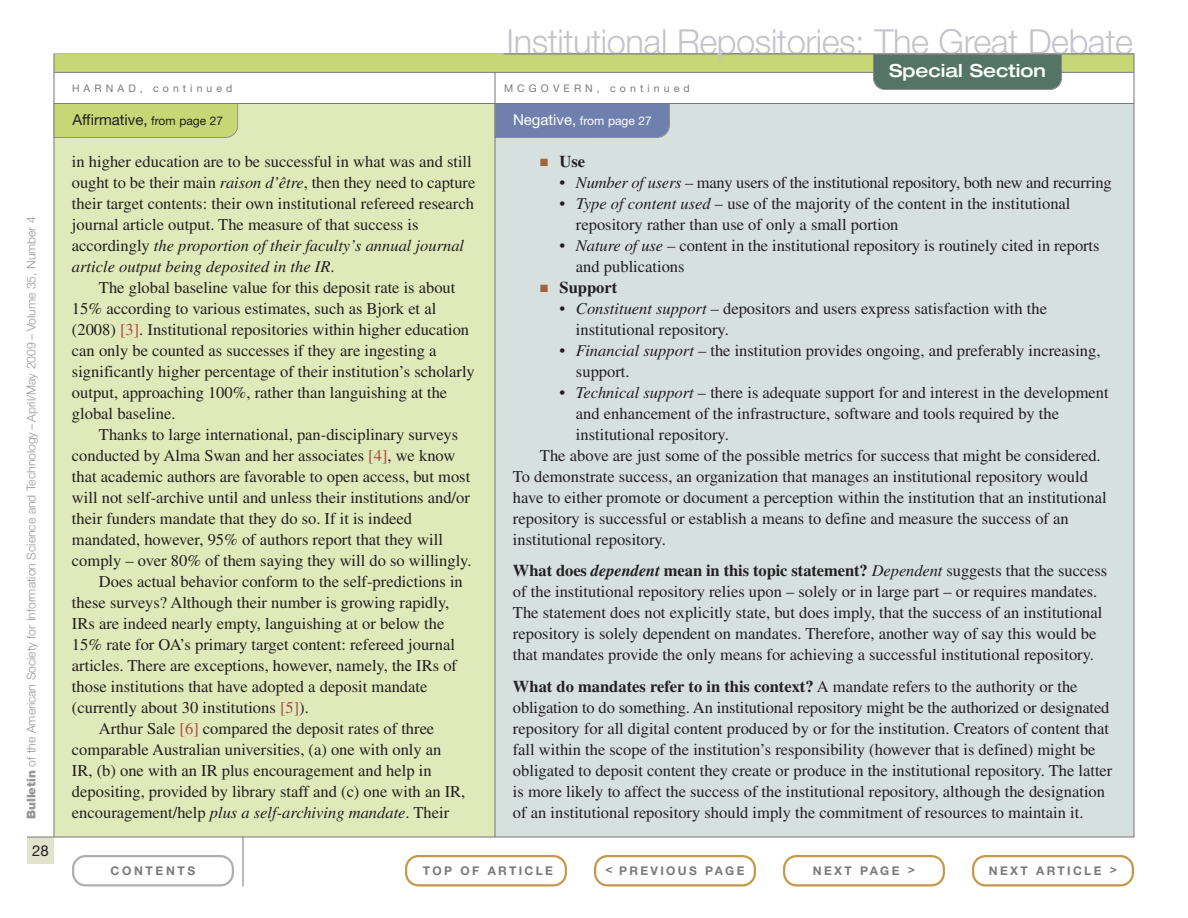
<style>
.page{position:relative;width:1188px;height:918px;background:#fff}
.page>*{position:absolute;margin:0;border:0;box-sizing:border-box;transform-origin:0 0}
.t1{font:300 34.5px "Helvetica Neue LT Std";letter-spacing:-.015em;color:#c3c4cb}
.t2{font:500 expanded 18px "Helvetica Neue LT Std";color:#fff}
.t3{font:16.5px/21px "Times LT Std";color:#231f20}
.t4{font:italic 16.5px "Times LT Std";color:#231f20}
.t5{font:700 16.5px "Times LT Std";color:#231f20}
.t6{font:15px "Helvetica Neue LT Std";color:#231f20}
.t7{font:300 12px "Helvetica Neue LT Std";letter-spacing:-.005em;color:#999595}
.t8{font:700 12px "Helvetica Neue LT Std";letter-spacing:.195em;color:#7b7a78}
.t9{font:12px "Helvetica Neue LT Std";color:#fff}
.t10{font:700 12px "Helvetica Neue LT Std";letter-spacing:.22em;color:#7b7a78}
.t11{font:10.5px "Helvetica Neue LT Std";letter-spacing:.39em;color:#7b7a78}
.s1{font-weight:900}
.s2{font-size:12px}
.s3{font-size:15px}
.s4{font-style:italic}
.s5{color:#ac4945}
.s6{font-style:normal}
.s7{color:#a16439}
.s8{font-weight:700}
.s9{font-weight:700;font-style:italic}
</style>
<div class="page">
<div style="left:54px;top:104px;width:441px;height:733px;background:#e0e9b9"></div>
<div style="left:495px;top:104px;width:639px;height:733px;background:#d6e0df"></div>
<div style="left:496px;top:104px;width:174px;height:34px;background:#7080ae"></div>
<hr style="left:54px;top:103px;width:1080px;height:1px;background:#7b7a78">
<div style="left:27px;top:837px;width:27px;height:27px;background:#e1e3cb"></div>
<div style="left:54px;top:54px;width:1080px;height:18px;background:#c7d776"></div>
<hr style="left:243px;top:837px;width:1px;height:49px;background:#797675">
<hr style="left:27px;top:837px;width:1107px;height:1px;background:#797675">
<hr style="left:54px;top:54px;width:1px;height:783px;background:#797675">
<hr style="left:1134px;top:54px;width:1px;height:783px;background:#797675">
<hr style="left:495px;top:72px;width:1px;height:765px;background:#797675">
<svg style="left:405px;top:855px;width:162px;height:31px"></svg>
<svg style="left:72px;top:855px;width:162px;height:31px"></svg>
<svg style="left:783px;top:855px;width:162px;height:31px"></svg>
<svg style="left:972px;top:855px;width:162px;height:31px"></svg>
<svg style="left:594px;top:855px;width:162px;height:31px"></svg>
<hr style="left:54px;top:72px;width:1080px;height:1px;background:#7b7a78">
<div style="left:873px;top:55px;width:189px;height:35px;background:#537466"></div>
<hr style="left:504px;top:54px;width:213px;height:1px;background:#797675">
<hr style="left:722px;top:54px;width:412px;height:1px;background:#797675">
<div style="left:54px;top:104px;width:184px;height:34px;background:#c7d776"></div>
<p class="t7" style="left:27px;top:819px;width:604px;rotate:-90deg"><span class="s1">Bulletin</span> of the American Society for Information Science and Technology – April/May 2009 – Volume 35, Number 4</p>
<p class="t6" style="left:32px;top:845px;width:18px">28</p>
<h1 class="t1" style="left:507px;top:29px;width:628px">Institutional Repositories: The Great Debate</h1>
<p class="t11" style="left:72px;top:85px;width:162px">HARNAD, continued</p>
<p class="t11" style="left:504px;top:85px;width:187px">MCGOVERN, continued</p>
<p class="t6" style="left:72px;top:115px;width:152px">Affirmative, <span class="s2">from page 27</span></p>
<p class="t9" style="left:513px;top:117px;width:140px"><span class="s3">Negative,</span> from page 27</p>
<p class="t2" style="left:889px;top:64px;width:158px">Special Section</p>
<p class="t3" style="left:72px;top:152px;width:405px">in higher education are to be successful in what was and still ought to be their main <span class="s4">raison d’être</span>, then they need to capture their target contents: their own institutional refereed research journal article output. The measure of that success is accordingly <span class="s4">the proportion of their faculty’s annual journal article output being deposited in the IR</span>.</p>
<p class="t3" style="left:72px;top:278px;width:404px;text-indent:27px">The global baseline value for this deposit rate is about 15% according to various estimates, such as Bjork et al (2008) <span class="s5">[3]</span>. Institutional repositories within higher education can only be counted as successes if they are ingesting a significantly higher percentage of their institution’s scholarly output, approaching 100%, rather than languishing at the global baseline.</p>
<p class="t3" style="left:99px;top:425px;width:361px">Thanks to large international, pan-disciplinary surveys</p>
<p class="t3" style="left:72px;top:446px;width:385px">conducted by Alma Swan and her associates <span class="s5">[4]</span>, we know</p>
<p class="t3" style="left:72px;top:467px;width:400px">that academic authors are favorable to open access, but most</p>
<p class="t3" style="left:72px;top:488px;width:399px">will not self-archive until and unless their institutions and/or</p>
<p class="t3" style="left:72px;top:509px;width:342px">their funders mandate that they do so. If it is indeed</p>
<p class="t3" style="left:72px;top:530px;width:372px">mandated, however, 95% of authors report that they will</p>
<p class="t3" style="left:72px;top:551px;width:401px">comply – over 80% of them saying they will do so willingly.</p>
<p class="t3" style="left:99px;top:572px;width:365px">Does actual behavior conform to the self-predictions in</p>
<p class="t3" style="left:72px;top:593px;width:379px">these surveys? Although their number is growing rapidly,</p>
<p class="t3" style="left:72px;top:614px;width:374px">IRs are indeed nearly empty, languishing at or below the</p>
<p class="t3" style="left:72px;top:635px;width:384px">15% rate for OA’s primary target content: refereed journal</p>
<p class="t3" style="left:72px;top:656px;width:387px">articles. There are exceptions, however, namely, the IRs of</p>
<p class="t3" style="left:72px;top:677px;width:357px">those institutions that have adopted a deposit mandate</p>
<p class="t3" style="left:72px;top:698px;width:238px">(currently about 30 institutions <span class="s5">[5]</span>).</p>
<p class="t3" style="left:99px;top:719px;width:337px">Arthur Sale <span class="s5">[6]</span> compared the deposit rates of three</p>
<p class="t3" style="left:72px;top:740px;width:371px">comparable Australian universities, (a) one with only an</p>
<p class="t3" style="left:72px;top:761px;width:361px">IR, (b) one with an IR plus encouragement and help in</p>
<p class="t3" style="left:72px;top:782px;width:395px">depositing, provided by library staff and (c) one with an IR,</p>
<p class="t4" style="left:72px;top:806px;width:379px"><span class="s6">encouragement/help</span> plus a self-archiving mandate<span class="s6">. Their</span></p>
<p class="t5" style="left:540px;top:155px;width:47px"><span class="s7">■</span> Use</p>
<p class="t3" style="left:560px;top:173px;width:554px">• <span class="s4">Number of users</span> – many users of the institutional repository, both new and recurring</p>
<p class="t3" style="left:576px;top:194px;width:496px;text-indent:-16px">• <span class="s4">Type of content used</span> – use of the majority of the content in the institutional repository rather than use of only a small portion</p>
<p class="t3" style="left:576px;top:236px;width:525px;text-indent:-16px">• <span class="s4">Nature of use</span> – content in the institutional repository is routinely cited in reports and publications</p>
<p class="t5" style="left:540px;top:281px;width:79px"><span class="s7">■</span> Support</p>
<p class="t3" style="left:576px;top:299px;width:473px;text-indent:-16px">• <span class="s4">Constituent support</span> – depositors and users express satisfaction with the institutional repository.</p>
<p class="t3" style="left:576px;top:341px;width:526px;text-indent:-16px">• <span class="s4">Financial support</span> – the institution provides ongoing, and preferably increasing, support.</p>
<p class="t3" style="left:560px;top:383px;width:551px">• <span class="s4">Technical support</span> – there is adequate support for and interest in the development</p>
<p class="t3" style="left:576px;top:404px;width:485px">and enhancement of the infrastructure, software and tools required by the</p>
<p class="t3" style="left:576px;top:425px;width:154px">institutional repository.</p>
<p class="t3" style="left:540px;top:446px;width:562px">The above are just some of the possible metrics for success that might be considered.</p>
<p class="t3" style="left:513px;top:467px;width:576px">To demonstrate success, an organization that manages an institutional repository would</p>
<p class="t3" style="left:513px;top:488px;width:595px">have to either promote or document a perception within the institution that an institutional</p>
<p class="t3" style="left:513px;top:509px;width:557px">repository is successful or establish a means to define and measure the success of an</p>
<p class="t3" style="left:513px;top:530px;width:154px">institutional repository.</p>
<p class="t3" style="left:513px;top:562px;width:596px"><span class="s8">What does</span> <span class="s9">dependent</span> <span class="s8">mean in this topic statement?</span> <span class="s4">Dependent</span> suggests that the success of the institutional repository relies upon – solely or in large part – or requires mandates.<br>The statement does not explicitly state, but does imply, that the success of an institutional repository is solely dependent on mandates. Therefore, another way of say this would be that mandates provide the only means for achieving a successful institutional repository.</p>
<p class="t3" style="left:513px;top:677px;width:601px"><span class="s8">What do mandates refer to in this context?</span> A mandate refers to the authority or the obligation to do something. An institutional repository might be the authorized or designated repository for all digital content produced by or for the institution. Creators of content that fall within the scope of the institution’s responsibility (however that is defined) might be obligated to deposit content they create or produce in the institutional repository. The latter is more likely to affect the success of the institutional repository, although the designation of an institutional repository should imply the commitment of resources to maintain it.</p>
<p class="t10" style="left:111px;top:866px;width:86px">CONTENTS</p>
<p class="t8" style="left:423px;top:866px;width:132px">TOP OF ARTICLE</p>
<p class="t8" style="left:606px;top:866px;width:140px">&lt; PREVIOUS PAGE</p>
<p class="t8" style="left:813px;top:866px;width:104px">NEXT PAGE &gt;</p>
<p class="t8" style="left:989px;top:866px;width:130px">NEXT ARTICLE &gt;</p>
</div>
